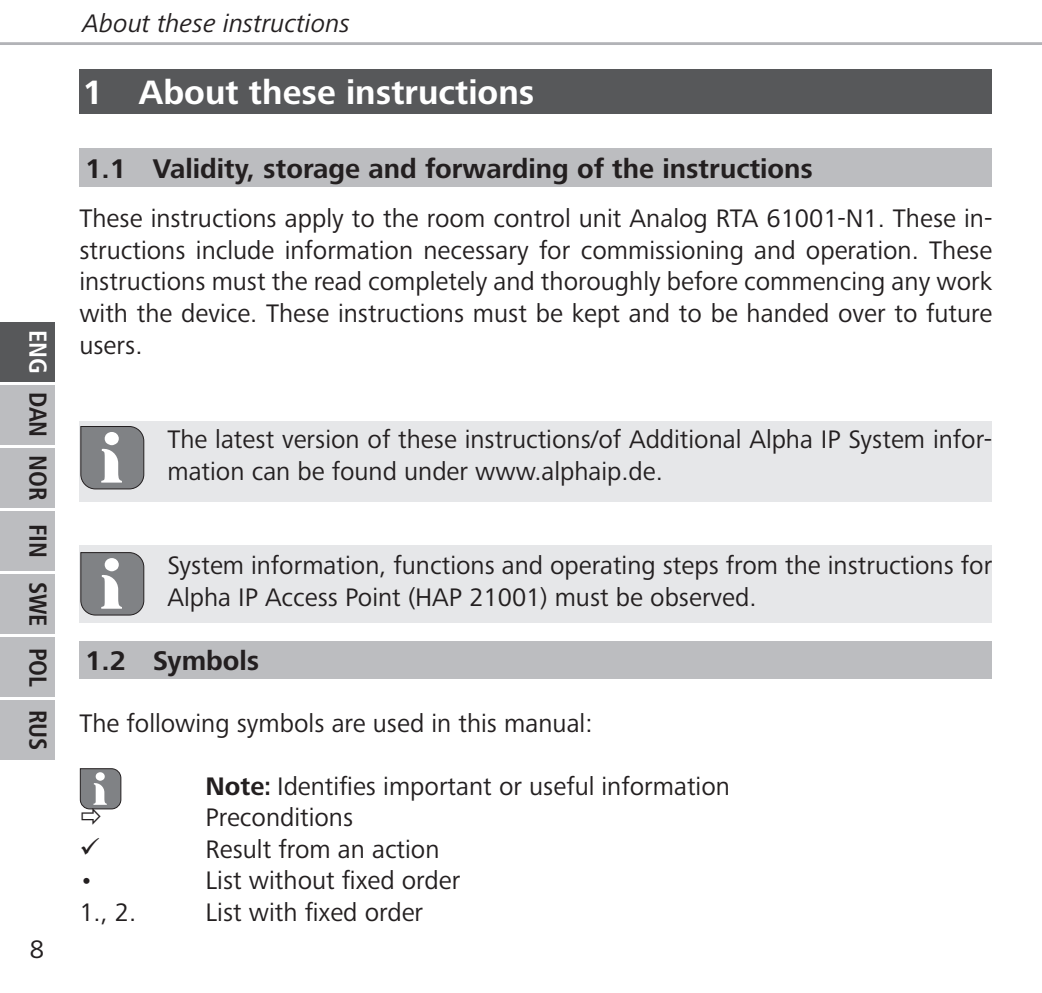
<style>
.page{position:relative;width:1042px;height:993px;background:#fff}
.page>*{position:absolute;margin:0;border:0;box-sizing:border-box;transform-origin:0 0}
.t1{font:700 35px "Frutiger Next LTW1 G";color:#fff}
.t2{font:700 28px "Frutiger Next LTW1 G";color:#231f20}
.t3{font:26.25px/31.5px "Frutiger Next LTW1 G";color:#231f20}
.t4{font:italic 26.25px "Frutiger Next LTW1 G";color:#231f20}
.t5{font:700 condensed 24.5px "Frutiger LT Com";letter-spacing:-.01em;color:#231f20}
.t6{font:700 condensed 24.5px "Frutiger LT Com";color:#fff}
.s1{font-weight:700}
.s2{font-weight:700;font-stretch:condensed}
</style>
<div class="page">
<hr style="left:0;top:42px;width:1042px;height:3px;background:#b2b3b7">
<div style="left:0;top:637px;width:55px;height:59px;background:#bcbdc0"></div>
<div style="left:0;top:700px;width:55px;height:59px;background:#bcbdc0"></div>
<div style="left:0;top:511px;width:55px;height:59px;background:#bcbdc0"></div>
<div style="left:0;top:385px;width:55px;height:59px;background:#bcbdc0"></div>
<div style="left:0;top:574px;width:55px;height:59px;background:#bcbdc0"></div>
<div style="left:0;top:448px;width:55px;height:59px;background:#bcbdc0"></div>
<div style="left:0;top:322px;width:55px;height:59px;background:#57585a"></div>
<div style="left:79px;top:69px;width:913px;height:45px;background:#57585a"></div>
<div style="left:79px;top:148px;width:913px;height:39px;background:#bcbdc0"></div>
<div style="left:79px;top:640px;width:913px;height:38px;background:#bcbdc0"></div>
<div style="left:79px;top:421px;width:913px;height:80px;background:#e6e7e9"></div>
<svg style="left:80px;top:426px;width:65px;height:63px;background:#929395"></svg>
<div style="left:79px;top:545px;width:913px;height:78px;background:#e6e7e9"></div>
<svg style="left:80px;top:552px;width:65px;height:63px;background:#929396"></svg>
<svg style="left:80px;top:768px;width:41px;height:42px;background:#919294"></svg>
<p class="t6" style="left:53px;top:330px;width:45px;rotate:90deg">ENG</p>
<p class="t5" style="left:53px;top:392px;width:46px;rotate:90deg">DAN</p>
<p class="t5" style="left:53px;top:455px;width:46px;rotate:90deg">NOR</p>
<p class="t5" style="left:53px;top:524px;width:35px;rotate:90deg">FIN</p>
<p class="t5" style="left:53px;top:581px;width:46px;rotate:90deg">SWE</p>
<p class="t5" style="left:53px;top:647px;width:104px;rotate:90deg">POL RUS</p>
<p class="t3" style="left:30px;top:933px;width:16px">8</p>
<p class="t4" style="left:83px;top:8px;width:268px">About these instructions</p>
<h1 class="t1" style="left:82px;top:73px;width:454px">1 About these instructions</h1>
<p class="t2" style="left:85px;top:152px;width:729px">1.1 Validity, storage and forwarding of the instructions</p>
<p class="t3" style="left:79px;top:204px;width:914px;text-align:justify">These instructions apply to the room control unit Analog RTA 61001-N1. These in&shy;structions include information necessary for commissioning and operation. These instructions must the read completely and thoroughly before commencing any work with the device. These instructions must be kept and to be handed over to future users.</p>
<p class="t3" style="left:167px;top:424px;width:826px">The latest version of these instructions/of Additional Alpha IP System infor&shy;mation can be found under www.alphaip.de.</p>
<p class="t3" style="left:167px;top:550px;width:826px">System information, functions and operating steps from the instructions for<br>Alpha IP Access Point (HAP 21001) must be observed.</p>
<p class="t2" style="left:85px;top:644px;width:176px">1.2 Symbols</p>
<p class="t3" style="left:79px;top:708px;width:514px">The following symbols are used in this manual:</p>
<p class="t3" style="left:205px;top:771px;width:526px"><span class="s1">Note</span><span class="s2">:</span> Identifies important or useful information<br>Preconditions<br>Result from an action</p>
<p class="t3" style="left:79px;top:865px;width:16px">•</p>
<p class="t3" style="left:205px;top:865px;width:256px">List without fixed order</p>
<p class="t3" style="left:79px;top:897px;width:58px">1., 2.</p>
<p class="t3" style="left:205px;top:897px;width:219px">List with fixed order</p>
</div>
